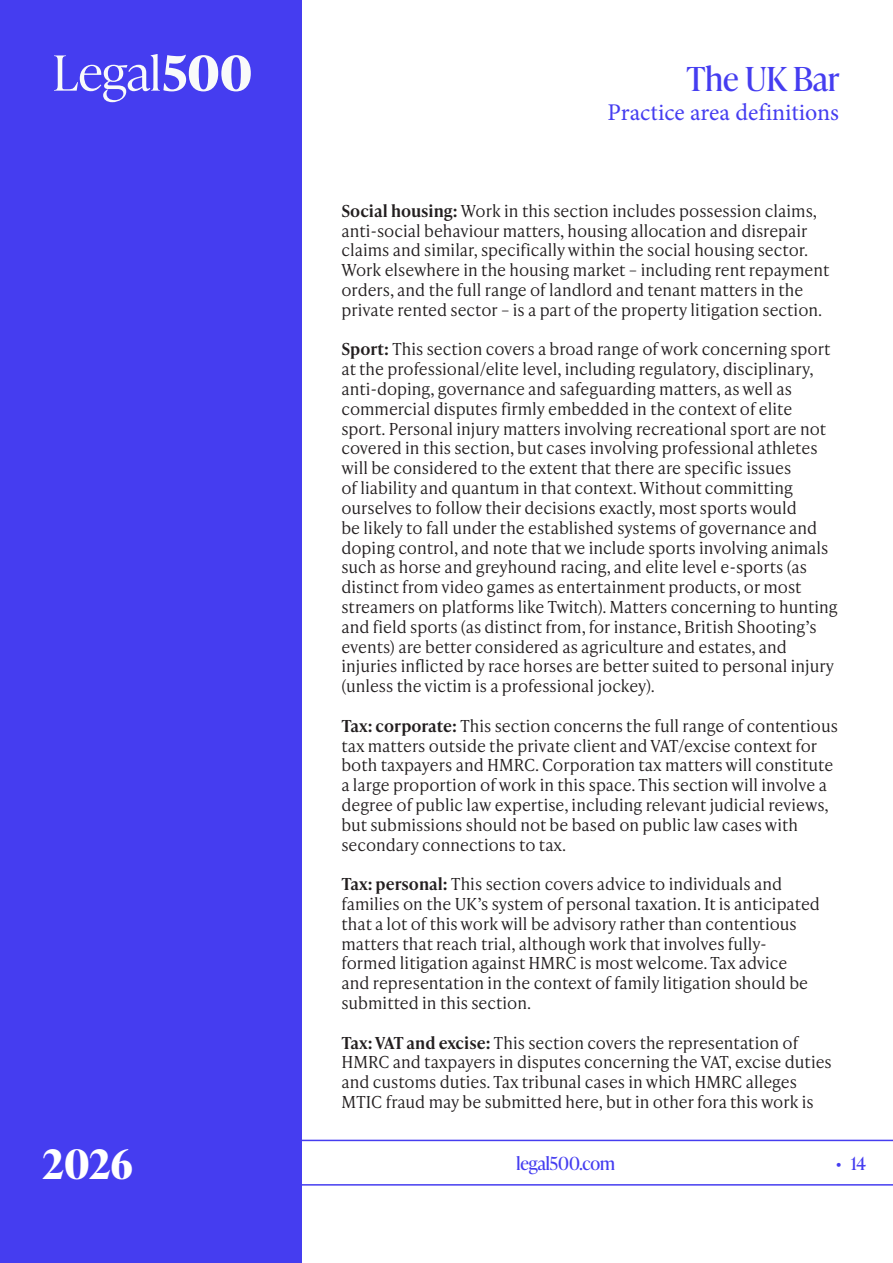
<style>
.page{position:relative;width:893px;height:1263px;background:#fff}
.page>*{position:absolute;margin:0;border:0;box-sizing:border-box;transform-origin:0 0}
.t1{font:700 40.5px "Ivy Presto Headline";color:#fff}
.t2{font:33px "Ivy Presto Headline";color:#453df0}
.t3{font:24px "Minion Pro";color:#453df0}
.t4{font:18px "Ivy Presto Headline";color:#453df0}
.Bodytext{font:300 16.5px/19.8px "Ivy Presto Text";color:#231f20}
.s1{font-weight:600}
</style>
<div class="page">
<svg style="left:302px;top:1140px;width:591px;height:45px"></svg>
<div style="left:0;top:0;width:302px;height:1263px;background:#453df0"></div>
<svg style="left:54px;top:54px;width:197px;height:48px"></svg>
<h2 class="t2" style="left:687px;top:56px;width:154px">The UK Bar</h2>
<h3 class="t3" style="left:607px;top:96px;width:233px">Practice area definitions</h3>
<p class="Bodytext" style="left:341px;top:200px;width:489px"><span class="s1">Social housing:</span> Work in this section includes possession claims, anti-social behaviour matters, housing allocation and disrepair claims and similar, specifically within the social housing sector.<br>Work elsewhere in the housing market – including rent repayment orders, and the full range of landlord and tenant matters in the private rented sector – is a part of the property litigation section.</p>
<p class="Bodytext" style="left:341px;top:339px;width:498px"><span class="s1">Sport:</span> This section covers a broad range of work concerning sport at the professional/elite level, including regulatory, disciplinary, anti-doping, governance and safeguarding matters, as well as commercial disputes firmly embedded in the context of elite sport. Personal injury matters involving recreational sport are not covered in this section, but cases involving professional athletes will be considered to the extent that there are specific issues<br>of liability and quantum in that context. Without committing ourselves to follow their decisions exactly, most sports would<br>be likely to fall under the established systems of governance and doping control, and note that we include sports involving animals such as horse and greyhound racing, and elite level e-sports (as distinct from video games as entertainment products, or most streamers on platforms like Twitch). Matters concerning to hunting and field sports (as distinct from, for instance, British Shooting’s events) are better considered as agriculture and estates, and injuries inflicted by race horses are better suited to personal injury (unless the victim is a professional jockey).</p>
<p class="Bodytext" style="left:341px;top:715px;width:498px"><span class="s1">Tax: corporate:</span> This section concerns the full range of contentious tax matters outside the private client and VAT/excise context for both taxpayers and HMRC. Corporation tax matters will constitute a large proportion of work in this space. This section will involve a degree of public law expertise, including relevant judicial reviews, but submissions should not be based on public law cases with secondary connections to tax.</p>
<p class="Bodytext" style="left:341px;top:873px;width:480px"><span class="s1">Tax: personal:</span> This section covers advice to individuals and families on the UK’s system of personal taxation. It is anticipated that a lot of this work will be advisory rather than contentious matters that reach trial, although work that involves fully&shy;formed litigation against HMRC is most welcome. Tax advice<br>and representation in the context of family litigation should be submitted in this section.</p>
<p class="Bodytext" style="left:341px;top:1032px;width:492px"><span class="s1">Tax: VAT and excise:</span> This section covers the representation of HMRC and taxpayers in disputes concerning the VAT, excise duties and customs duties. Tax tribunal cases in which HMRC alleges MTIC fraud may be submitted here, but in other fora this work is</p>
<h1 class="t1" style="left:43px;top:1135px;width:92px">2026</h1>
<p class="t4" style="left:516px;top:1150px;width:100px">legal500.com</p>
<p class="t4" style="left:836px;top:1150px;width:32px">• 14</p>
</div>
